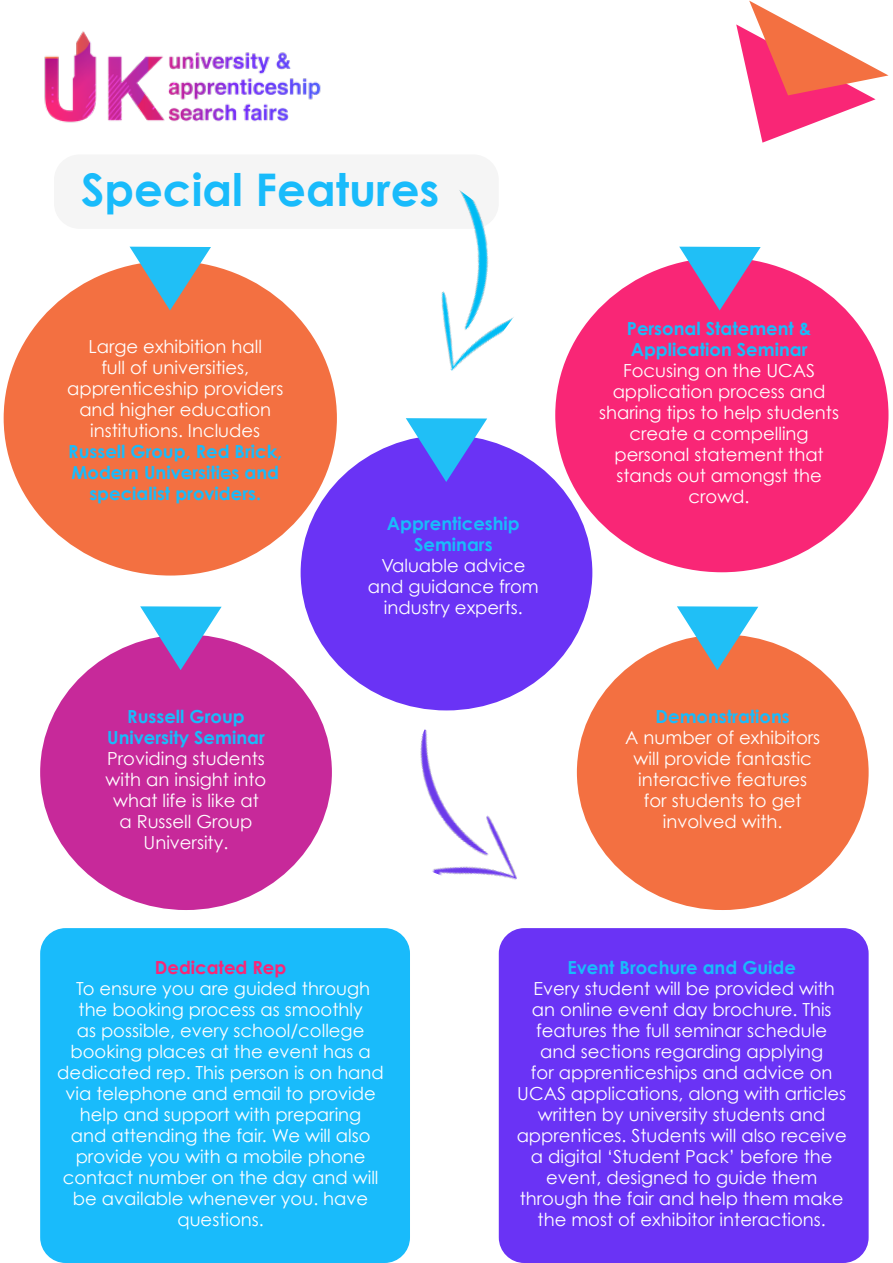
<style>
.page{position:relative;width:893px;height:1263px;background:#fff}
.page>*{position:absolute;margin:0;border:0;box-sizing:border-box;transform-origin:0 0}
.t1{font:700 45px "Century Gothic";color:#19bbfb}
.t2{font:18px/21px "Century Gothic";color:#fff;text-align:center}
.t3{font:700 18px/21px "Century Gothic";color:#19bbfb;text-align:center}
.t4{font:700 18px "Century Gothic";color:#f92676}
</style>
<div class="page">
<div style="left:40px;top:928px;width:370px;height:335px;background:#19bbfb;border-radius:26px"></div>
<div style="left:499px;top:928px;width:370px;height:335px;background:#6a33f5;border-radius:26px"></div>
<svg style="left:736px;top:1px;width:152px;height:142px"></svg>
<img style="left:44px;top:31px;width:277px;height:92px">
<img style="left:420px;top:729px;width:97px;height:151px">
<div style="left:4px;top:261px;width:333px;height:314px;background:#f37041;border-radius:50%"></div>
<div style="left:555px;top:258px;width:333px;height:314px;background:#f92676;border-radius:50%"></div>
<div style="left:40px;top:634px;width:292px;height:276px;background:#c7299a;border-radius:50%"></div>
<div style="left:577px;top:634px;width:292px;height:276px;background:#f37041;border-radius:50%"></div>
<div style="left:301px;top:435px;width:291px;height:275px;background:#6a33f5;border-radius:50%"></div>
<svg style="left:130px;top:247px;width:81px;height:63px"></svg>
<svg style="left:406px;top:418px;width:81px;height:64px"></svg>
<svg style="left:140px;top:606px;width:82px;height:64px"></svg>
<svg style="left:677px;top:606px;width:81px;height:64px"></svg>
<svg style="left:679px;top:247px;width:82px;height:63px"></svg>
<div style="left:54px;top:154px;width:445px;height:75px;background:#f5f5f5;border-radius:26px"></div>
<img style="left:441px;top:190px;width:73px;height:181px">
<h1 class="t1" style="left:81px;top:162px;width:360px">Special Features</h1>
<p class="t2" style="left:67px;top:336px;width:218px">Large exhibition hall<br>full of universities, apprenticeship providers and higher education institutions. Includes</p>
<p class="t3" style="left:68px;top:441px;width:215px">Russell Group, Red Brick,<br>Modern Universities and specialist providers.</p>
<p class="t3" style="left:107px;top:706px;width:159px">Russell Group<br>University Seminar</p>
<p class="t2" style="left:106px;top:748px;width:162px">Providing students with an insight into what life is like at a Russell Group<br>University.</p>
<p class="t3" style="left:387px;top:513px;width:134px">Apprenticeship<br>Seminars</p>
<p class="t2" style="left:368px;top:555px;width:172px">Valuable advice and guidance from industry experts.</p>
<p class="t3" style="left:627px;top:317px;width:186px;text-align:left">Personal Statement &amp;<br>Application Seminar</p>
<p class="t2" style="left:599px;top:359px;width:241px">Focusing on the UCAS application process and sharing tips to help students create a compelling personal statement that stands out amongst the crowd.</p>
<p class="t3" style="left:656px;top:706px;width:136px">Demonstrations</p>
<p class="t2" style="left:625px;top:727px;width:197px">A number of exhibitors will provide fantastic interactive features for students to get involved with.</p>
<p class="t4" style="left:155px;top:956px;width:133px">Dedicated Rep</p>
<p class="t2" style="left:57px;top:978px;width:328px">To ensure you are guided through the booking process as smoothly<br>as possible, every school/college booking places at the event has a dedicated rep. This person is on hand via telephone and email to provide help and support with preparing<br>and attending the fair. We will also provide you with a mobile phone contact number on the day and will be available whenever you. have questions.</p>
<p class="t3" style="left:567px;top:957px;width:230px">Event Brochure and Guide</p>
<p class="t2" style="left:517px;top:978px;width:332px">Every student will be provided with<br>an online event day brochure. This features the full seminar schedule and sections regarding applying<br>for apprenticeships and advice on UCAS applications, along with articles written by university students and apprentices. Students will also receive a digital ‘Student Pack’ before the event, designed to guide them through the fair and help them make the most of exhibitor interactions.</p>
</div>
